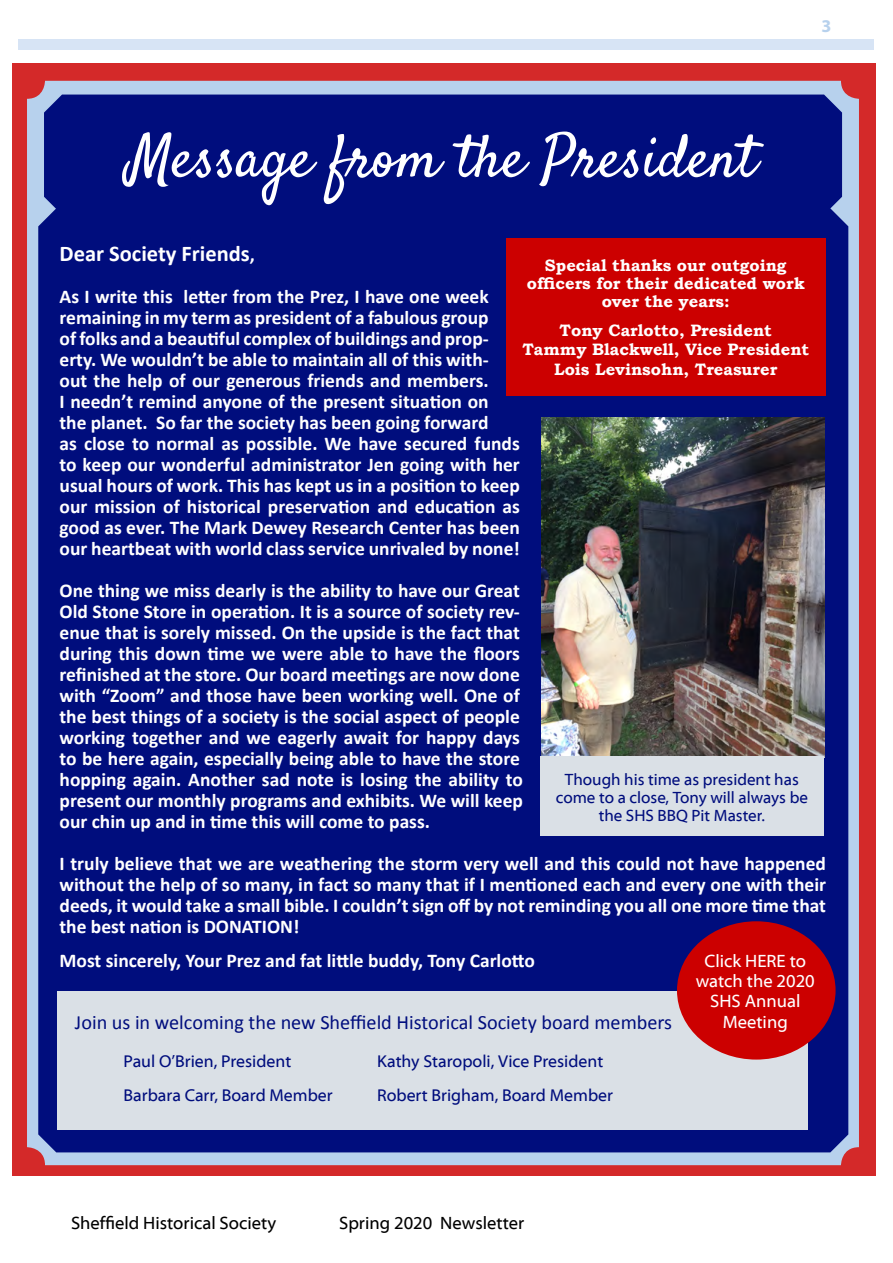
<style>
.page{position:relative;width:893px;height:1263px;background:#fff}
.page>*{position:absolute;margin:0;border:0;box-sizing:border-box;transform-origin:0 0}
.t1{font:60px "Satisfy";color:#fff}
.t2{font:700 22.5px "Calibri";color:#fff}
.t3{font:20.25px "Calibri";color:#000d7d}
.t4{font:700 19.5px/21px "Calibri";color:#fff}
.t5{font:18px "Myriad Web Pro";color:#000}
.t6{font:18px/20.2px "Myriad Web Pro";color:#fff;text-align:center}
.t7{font:700 18px "Myriad Pro";color:#b7d1ed}
.t8{font:17.25px "Myriad Web Pro";color:#000d7d}
.t9{font:700 16.5px/18px "Bookman Old Style";color:#fff;text-align:center}
.t10{font:16.5px/18px "Myriad Web Pro";color:#000d7d;text-align:center}
.s1{font-size:19.5px}
</style>
<div class="page">
<div style="left:18px;top:40px;width:855px;height:10px;background:#d7e4f5"></div>
<div style="left:12px;top:64px;width:864px;height:1112px;background:#d42929"></div>
<div style="left:27px;top:81px;width:832px;height:1084px;background:#b7d1ed;border-radius:18px"></div>
<div style="left:44px;top:95px;width:798px;height:113px;background:#000d7d"></div>
<div style="left:38px;top:208px;width:810px;height:944px;background:#000d7d"></div>
<img style="left:541px;top:417px;width:283px;height:339px">
<div style="left:57px;top:991px;width:751px;height:139px;background:#dae0e6"></div>
<div style="left:677px;top:921px;width:159px;height:138px;background:#c00;border-radius:50%"></div>
<div style="left:506px;top:239px;width:320px;height:157px;background:#c00"></div>
<div style="left:540px;top:756px;width:284px;height:80px;background:#dae0e6"></div>
<h1 class="t1" style="left:128px;top:120px;width:630px">Message from the President</h1>
<p class="t7" style="left:821px;top:14px;width:11px">3</p>
<p class="t2" style="left:60px;top:237px;width:197px">Dear Society Friends<span class="s1">,</span></p>
<p class="t4" style="left:60px;top:285px;width:462px">As I write this letter from the Prez, I have one week remaining in my term as president of a fabulous group<br>of folks and a beautiful complex of buildings and prop&shy;erty. We wouldn’t be able to maintain all of this with&shy;out the help of our generous friends and members.<br>I needn’t remind anyone of the present situation on the planet. So far the society has been going forward<br>as close to normal as possible. We have secured funds to keep our wonderful administrator Jen going with her usual hours of work. This has kept us in a position to keep our mission of historical preservation and education as good as ever. The Mark Dewey Research Center has been our heartbeat with world class service unrivaled by none!</p>
<p class="t4" style="left:60px;top:579px;width:465px">One thing we miss dearly is the ability to have our Great Old Stone Store in operation. It is a source of society rev&shy;enue that is sorely missed. On the upside is the fact that during this down time we were able to have the floors refinished at the store. Our board meetings are now done with “Zoom” and those have been working well. One of the best things of a society is the social aspect of people working together and we eagerly await for happy days to be here again, especially being able to have the store hopping again. Another sad note is losing the ability to present our monthly programs and exhibits. We will keep our chin up and in time this will come to pass.</p>
<p class="t4" style="left:60px;top:852px;width:768px;text-align:justify">I truly believe that we are weathering the storm very well and this could not have happened without the help of so many, in fact so many that if I mentioned each and every one with their deeds, it would take a small bible. I couldn’t sign off by not reminding you all one more time that the best nation is DONATION!</p>
<p class="t4" style="left:60px;top:950px;width:477px">Most sincerely, Your Prez and fat little buddy, Tony Carlotto</p>
<p class="t9" style="left:527px;top:257px;width:279px">Special thanks our outgoing officers for their dedicated work over the years:</p>
<p class="t9" style="left:522px;top:320px;width:288px;line-height:19.5px">Tony Carlotto, President<br>Tammy Blackwell, Vice President<br>Lois Levinsohn, Treasurer</p>
<p class="t10" style="left:556px;top:770px;width:254px">Though his time as president has come to a close, Tony will always be the SHS BBQ Pit Master.</p>
<p class="t6" style="left:696px;top:951px;width:121px">Click HERE to watch the 2020<br>SHS Annual<br>Meeting</p>
<p class="t3" style="left:75px;top:1008px;width:599px">Join us in welcoming the new Sheffield Historical Society board members</p>
<p class="t8" style="left:124px;top:1052px;width:169px">Paul O’Brien, President</p>
<p class="t8" style="left:377px;top:1052px;width:228px">Kathy Staropoli, Vice President</p>
<p class="t8" style="left:124px;top:1086px;width:211px">Barbara Carr, Board Member</p>
<p class="t8" style="left:377px;top:1086px;width:238px">Robert Brigham, Board Member</p>
<p class="t5" style="left:71px;top:1213px;width:207px">Sheffield Historical Society</p>
<p class="t5" style="left:339px;top:1213px;width:187px">Spring 2020 Newsletter</p>
</div>
